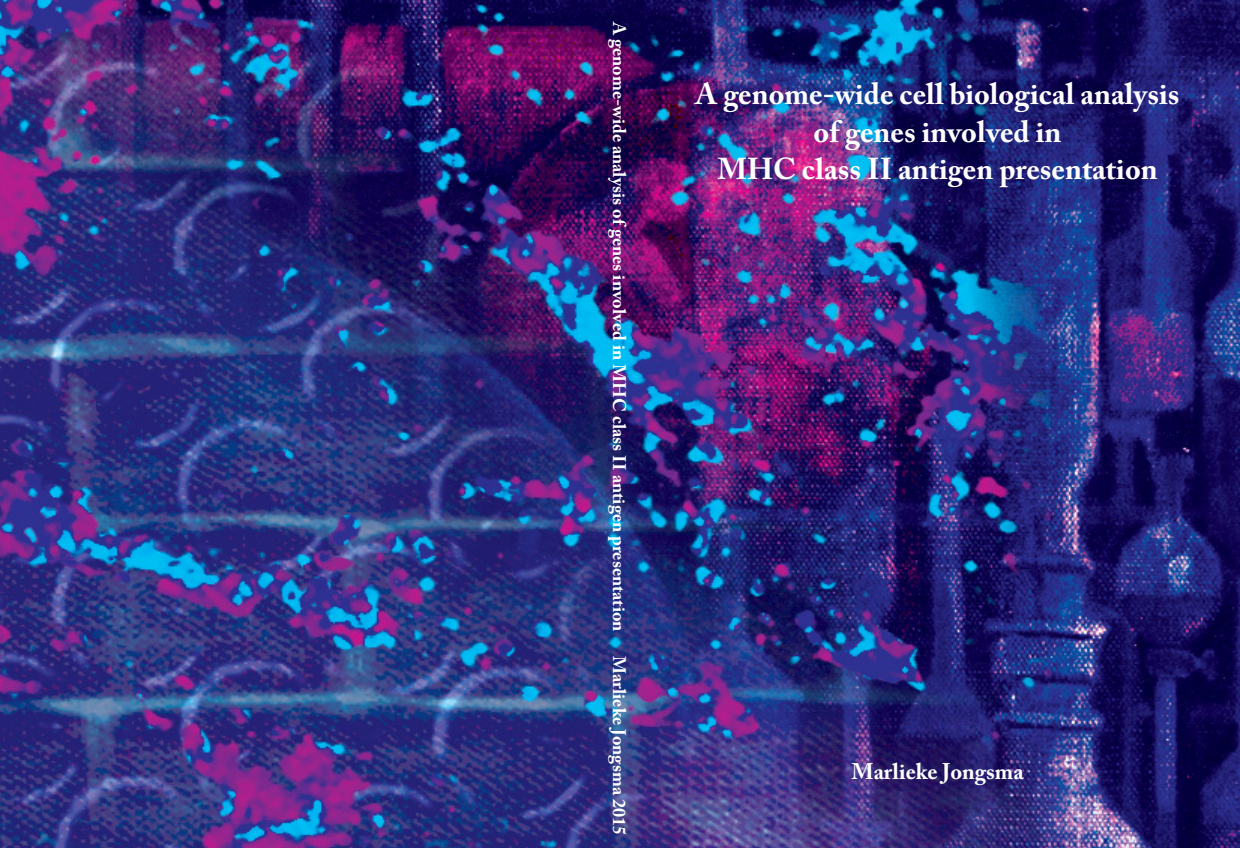
<style>
.page{position:relative;width:1240px;height:848px;background:#fff}
.page>*{position:absolute;margin:0;border:0;box-sizing:border-box;transform-origin:0 0}
.t1{font:700 30px/37.5px "Adobe Caslon Pro";color:#fff;text-align:center}
.t2{font:700 22.5px "Adobe Caslon Pro";color:#fff}
.t3{font:700 18.12px "Adobe Caslon Pro";color:#fff}
</style>
<div class="page">
<img style="left:0;top:0;width:1240px;height:848px">
<p class="t3" style="left:630px;top:22px;width:611px;rotate:90deg">A genome-wide analysis of genes involved in MHC class II antigen presentation</p>
<p class="t3" style="left:630px;top:656px;width:181px;rotate:90deg">Marlieke Jongsma 2015</p>
<h1 class="t1" style="left:696px;top:75px;width:485px">A genome-wide cell biological analysis of genes involved in<br>MHC class II antigen presentation</h1>
<p class="t2" style="left:851px;top:758px;width:174px">Marlieke Jongsma</p>
</div>
